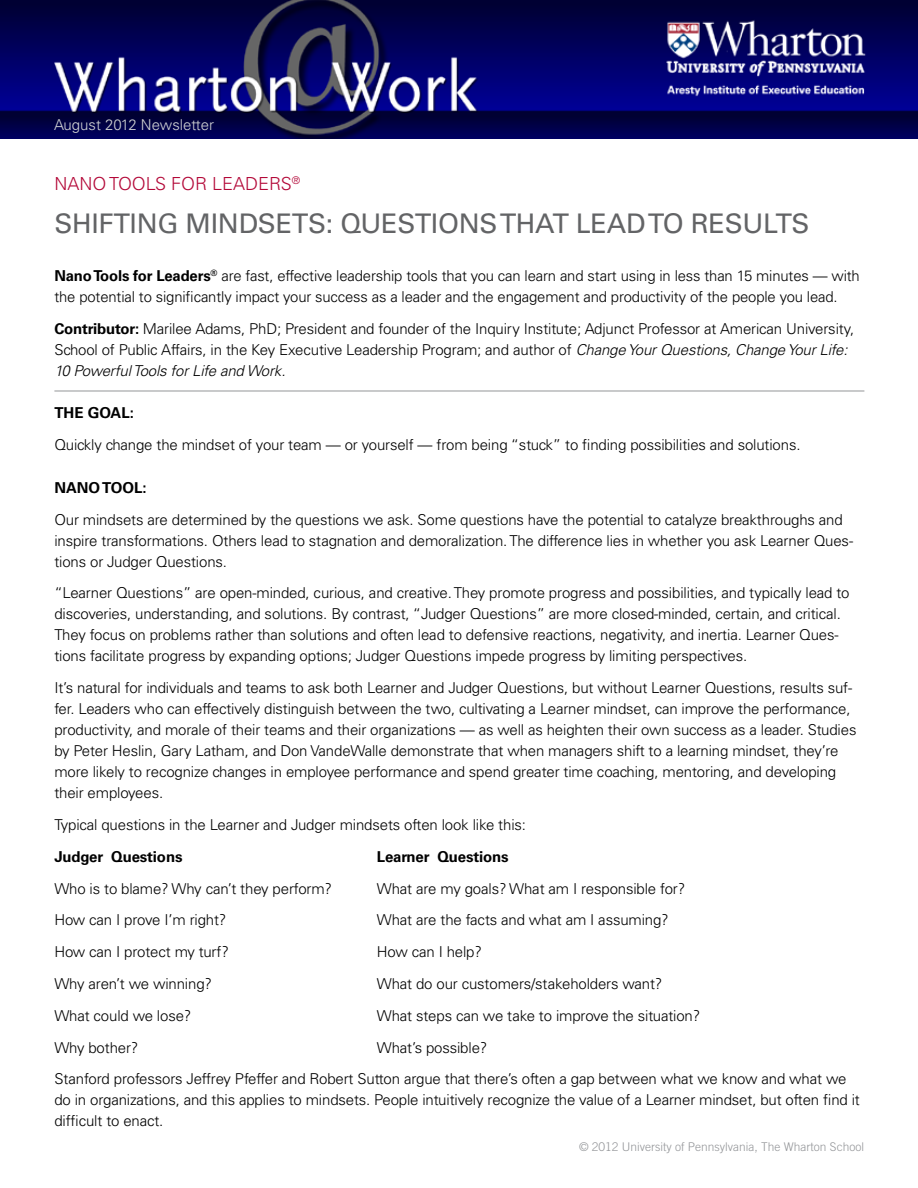
<style>
.page{position:relative;width:918px;height:1188px;background:#fff}
.page>*{position:absolute;margin:0;border:0;box-sizing:border-box;transform-origin:0 0}
.t1{font:27px "Univers";letter-spacing:-.01em;color:#636466}
.t2{font:300 18px "Univers";color:#b30838}
.t3{font:300 15px/21px "Univers";letter-spacing:-.01em;color:#000}
.t4{font:700 15px "Univers";letter-spacing:-.01em;color:#000}
.t5{font:300 15px "Univers";color:#d1d3d4}
.t6{font:300 12px "Trade Gothic";color:#939598}
.s1{font-weight:700}
.s2{font-style:italic}
</style>
<div class="page">
<img style="left:0;top:0;width:918px;height:138px">
<hr style="left:54px;top:391px;width:810px;height:1px;background:#939598">
<p class="t5" style="left:54px;top:115px;width:162px">August 2012 Newsletter</p>
<p class="t2" style="left:54px;top:173px;width:247px">Nan o Tools for Leaders<sup>®</sup></p>
<h1 class="t1" style="left:54px;top:207px;width:754px">SHIFTING MINDSETS: QUESTIONS THAT LEAD TO RESULTS</h1>
<p class="t3" style="left:54px;top:265px;width:807px"><span class="s1">Nano Tools for Leaders</span><sup>®</sup> are fast, effective leadership tools that you can learn and start using in less than 15 minutes — with the potential to significantly impact your success as a leader and the engagement and productivity of the people you lead.</p>
<p class="t3" style="left:54px;top:318px;width:802px"><span class="s1">Contributor:</span> Marilee Adams, PhD ; President and founder of the Inquiry Institute; Adjunct Professor at American University,<br>School of Public Affairs, in the Key Executive Leadership Program; and author of <span class="s2">Change Your Questions, Change Your Life:<br>10 Powerful Tools for Life and Work.</span></p>
<p class="t4" style="left:54px;top:404px;width:81px">The Goal:</p>
<p class="t3" style="left:54px;top:434px;width:748px">Quickly change the mindset of your team — or yourself — from being “stuck” to finding possibilities and solutions.</p>
<p class="t4" style="left:54px;top:479px;width:94px">Nano Tool:</p>
<p class="t3" style="left:54px;top:509px;width:800px">Our mindsets are determined by the questions we ask. Some questions have the potential to catalyze breakthroughs and inspire transformations. Others lead to stagnation and demoralization. The difference lies in whether you ask Learner Ques&shy;tions or Judger Questions.</p>
<p class="t3" style="left:54px;top:583px;width:797px">“Learner Questions” are open-minded, curious, and creative. They promote progress and possibilities, and typically lead to discoveries, understanding, and solutions. By contrast, “Judger Questions” are more closed-minded, certain, and critical.<br>They focus on problems rather than solutions and often lead to defensive reactions, negativity, and inertia. Learner Ques&shy;tions facilitate progress by expanding options; Judger Questions impede progress by limiting perspectives.</p>
<p class="t3" style="left:54px;top:677px;width:804px">It’s natural for individuals and teams to ask both Learner and Judger Questions, but without Learner Questions, results suf&shy;fer. Leaders who can effectively distinguish between the two, cultivating a Learner mindset, can improve the performance, productivity, and morale of their teams and their organizations — as well as heighten their own success as a leader. Studies by Peter Heslin, Gary Latham, and Don VandeWalle demonstrate that when managers shift to a learning mindset, they’re more likely to recognize changes in employee performance and spend greater time coaching, mentoring, and developing their employees.</p>
<p class="t3" style="left:54px;top:814px;width:473px">Typical questions in the Learner and Judger mindsets often look like this:</p>
<p class="t4" style="left:54px;top:848px;width:130px">Judger Questions</p>
<p class="t4" style="left:377px;top:848px;width:133px">Learner Questions</p>
<p class="t3" style="left:54px;top:878px;width:279px">Who is to blame? Why can’t they perform?</p>
<p class="t3" style="left:377px;top:878px;width:310px">What are my goals? What am I responsible for?</p>
<p class="t3" style="left:54px;top:910px;width:174px">How can I prove I’m right?</p>
<p class="t3" style="left:377px;top:910px;width:293px">What are the facts and what am I assuming?</p>
<p class="t3" style="left:54px;top:941px;width:176px">How can I protect my turf?</p>
<p class="t3" style="left:377px;top:941px;width:107px">How can I help?</p>
<p class="t3" style="left:54px;top:973px;width:159px">Why aren’t we winning?</p>
<p class="t3" style="left:377px;top:973px;width:287px">What do our customers/stakeholders want?</p>
<p class="t3" style="left:54px;top:1005px;width:139px">What could we lose?</p>
<p class="t3" style="left:377px;top:1005px;width:325px">What steps can we take to improve the situation?</p>
<p class="t3" style="left:54px;top:1037px;width:86px">Why bother?</p>
<p class="t3" style="left:54px;top:1031px;width:794px;line-height:31.8px;text-indent:322px">What’s possible?<br>Stanford professors Jeffrey Pfeffer and Robert Sutton argue that there’s often a gap between what we know and what we</p>
<p class="t3" style="left:54px;top:1090px;width:807px">do in organizations, and this applies to mindsets. People intuitively recognize the value of a Learner mindset, but often find it difficult to enact.</p>
<p class="t6" style="left:579px;top:1140px;width:286px">© 2012 University of Pennsylvania, The Wharton School</p>
</div>
